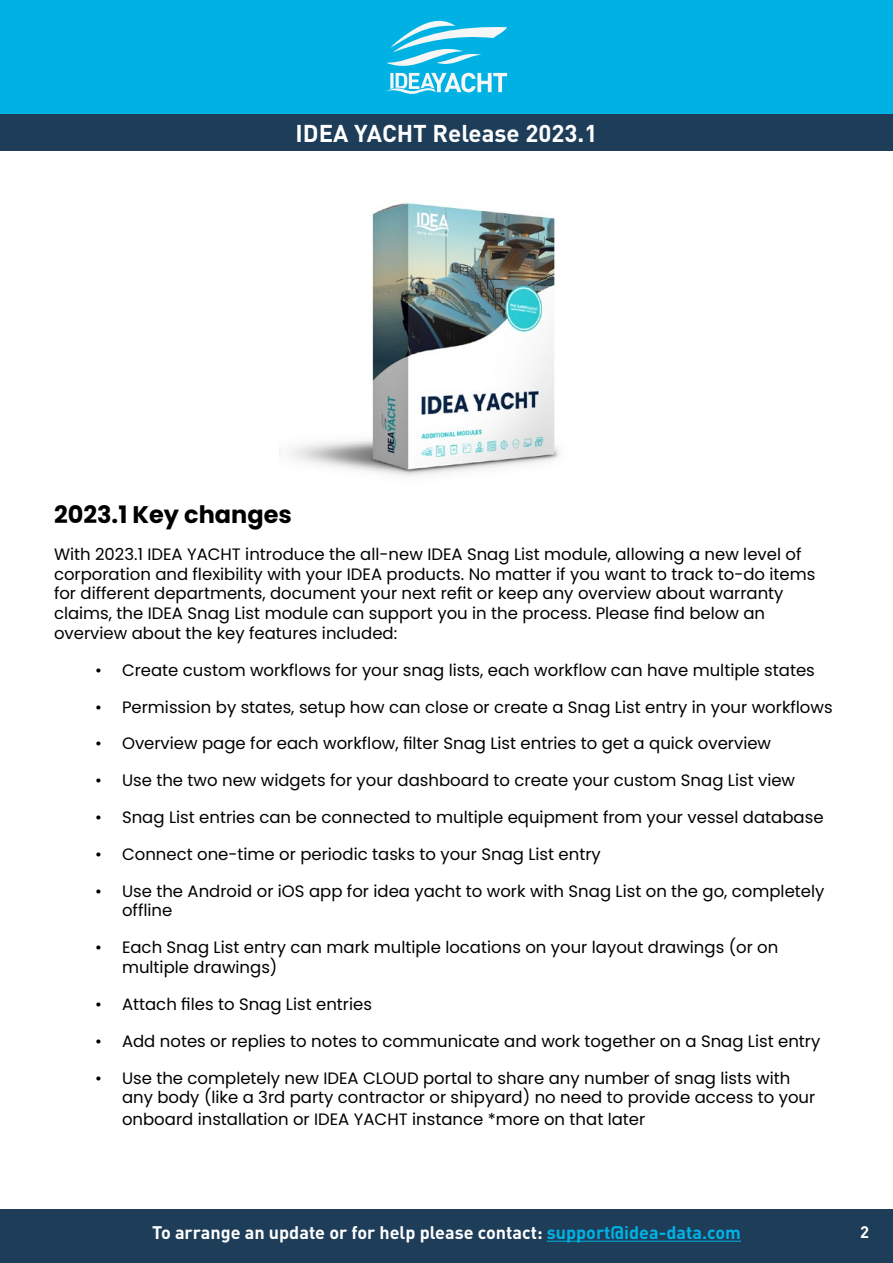
<style>
.page{position:relative;width:893px;height:1263px;background:#fff}
.page>*{position:absolute;margin:0;border:0;box-sizing:border-box;transform-origin:0 0}
.t1{font:700 24px "DIN Pro";color:#fff}
.t2{font:700 24px "Poppins";color:#000}
.t3{font:700 18px "DIN Pro";color:#fff}
.t4{font:16.5px/19.8px "Poppins";color:#000}
.t5{font:700 16.5px "DIN Pro";color:#fff}
.s1{color:#00b2e3}
</style>
<div class="page">
<div style="left:0;top:0;width:893px;height:115px;background:#00b2e3"></div>
<div style="left:0;top:1209px;width:893px;height:54px;background:#1e3d59"></div>
<div style="left:0;top:115px;width:893px;height:36px;background:#1e3d59"></div>
<svg style="left:386px;top:21px;width:121px;height:73px"></svg>
<hr style="left:547px;top:1241px;width:194px;height:1px;background:#00b2e3">
<img style="left:279px;top:203px;width:281px;height:273px">
<h1 class="t1" style="left:296px;top:117px;width:303px">IDEA YACHT Release 2023.1</h1>
<h1 class="t2" style="left:54px;top:501px;width:239px">2023.1 Key changes</h1>
<p class="t4" style="left:54px;top:544px;width:763px">With 2023.1 IDEA YACHT introduce the all-new IDEA Snag List module, allowing a new level of corporation and flexibility with your IDEA products. No matter if you want to track to-do items for different departments, document your next refit or keep any overview about warranty claims, the IDEA Snag List module can support you in the process. Please find below an overview about the key features included:</p>
<p class="t4" style="left:95px;top:660px;width:721px">• Create custom workflows for your snag lists, each workflow can have multiple states</p>
<p class="t4" style="left:95px;top:697px;width:739px">• Permission by states, setup how can close or create a Snag List entry in your workflows</p>
<p class="t4" style="left:95px;top:734px;width:678px">• Overview page for each workflow, filter Snag List entries to get a quick overview</p>
<p class="t4" style="left:95px;top:771px;width:702px">• Use the two new widgets for your dashboard to create your custom Snag List view</p>
<p class="t4" style="left:95px;top:807px;width:730px">• Snag List entries can be connected to multiple equipment from your vessel database</p>
<p class="t4" style="left:95px;top:844px;width:507px">• Connect one-time or periodic tasks to your Snag List entry</p>
<p class="t4" style="left:122px;top:881px;width:704px;text-indent:-27px">• Use the Android or iOS app for idea yacht to work with Snag List on the go, completely offline</p>
<p class="t4" style="left:122px;top:938px;width:658px;text-indent:-27px">• Each Snag List entry can mark multiple locations on your layout drawings (or on multiple drawings)</p>
<p class="t4" style="left:95px;top:994px;width:278px">• Attach files to Snag List entries</p>
<p class="t4" style="left:95px;top:1031px;width:727px">• Add notes or replies to notes to communicate and work together on a Snag List entry</p>
<p class="t4" style="left:122px;top:1068px;width:695px;text-indent:-27px">• Use the completely new IDEA CLOUD portal to share any number of snag lists with any body (like a 3rd party contractor or shipyard) no need to provide access to your</p>
<p class="t4" style="left:122px;top:1109px;width:525px">onboard installation or IDEA YACHT instance *more on that later</p>
<p class="t3" style="left:152px;top:1220px;width:590px">To arrange an update or for help please contact: <span class="s1">support@idea-data.com</span></p>
<p class="t5" style="left:860px;top:1220px;width:10px">2</p>
</div>
